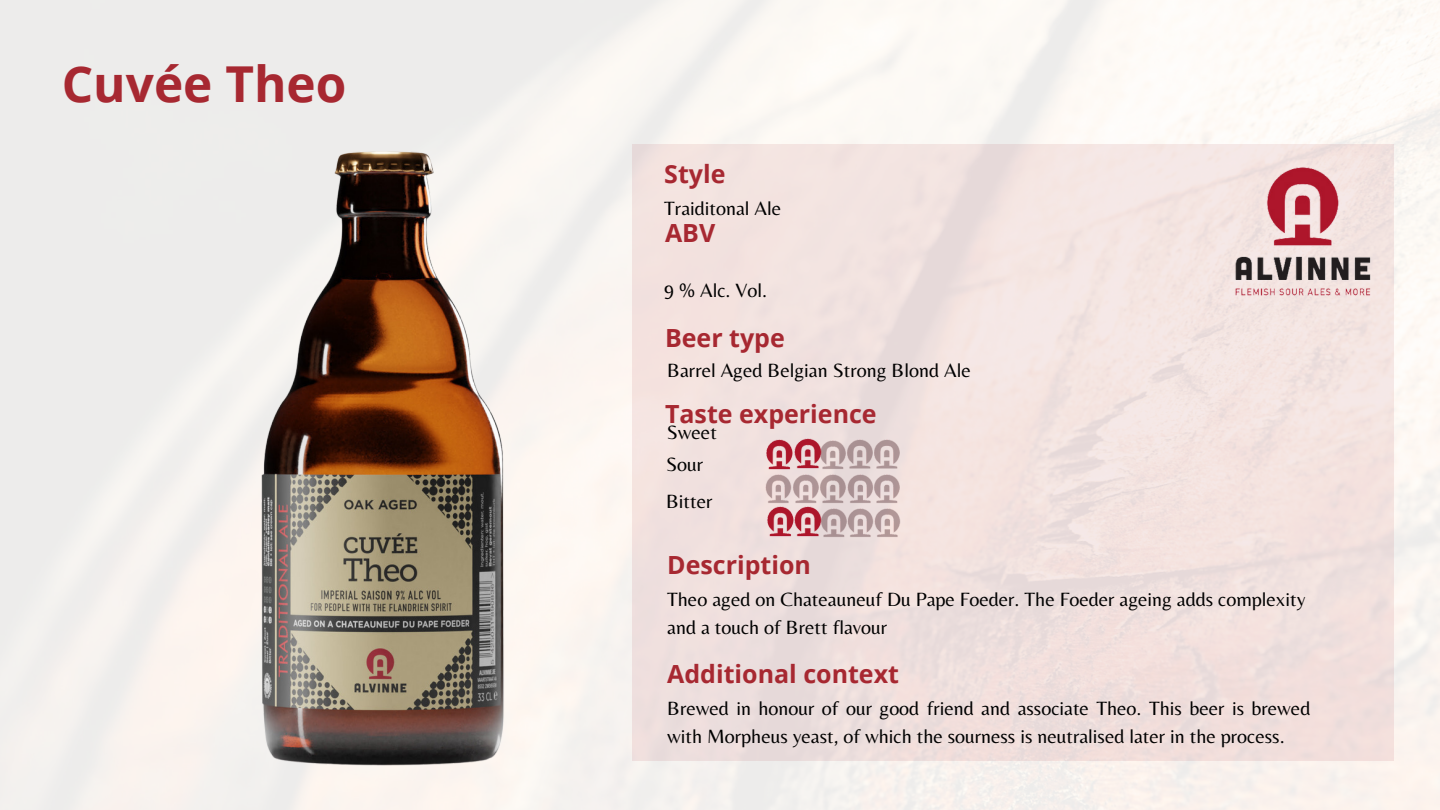
<style>
.page{position:relative;width:1440px;height:810px;background:#fff}
.page>*{position:absolute;margin:0;border:0;box-sizing:border-box;transform-origin:0 0}
.t1{font:700 49.5px "Open Sans";color:#a72831}
.t2{font:700 25px "Open Sans";color:#a72831}
.t3{font:20px/27.8px "Belleza";color:#000}
</style>
<div class="page">
<div style="left:633px;top:144px;width:761px;height:617px;background:#f2e2de"></div>
<img style="left:1223px;top:158px;width:163px;height:149px">
<img style="left:120px;top:49px;width:527px;height:761px">
<img style="left:822px;top:439px;width:78px;height:30px">
<img style="left:766px;top:474px;width:134px;height:30px">
<img style="left:767px;top:506px;width:133px;height:31px">
<img style="left:766px;top:438px;width:56px;height:32px">
<p class="t1" style="left:62px;top:50px;width:286px">Cuvée Theo</p>
<p class="t2" style="left:664px;top:157px;width:63px">Style</p>
<p class="t3" style="left:664px;top:194px;width:118px">Traiditonal Ale</p>
<p class="t2" style="left:665px;top:216px;width:52px">ABV</p>
<p class="t3" style="left:664px;top:277px;width:104px">9 % Alc. Vol.</p>
<p class="t2" style="left:665px;top:320px;width:121px">Beer type</p>
<p class="t3" style="left:667px;top:356px;width:305px">Barrel Aged Belgian Strong Blond Ale</p>
<p class="t2" style="left:665px;top:397px;width:213px">Taste experience</p>
<p class="t3" style="left:667px;top:418px;width:52px">Sweet</p>
<p class="t3" style="left:666px;top:450px;width:39px">Sour</p>
<p class="t3" style="left:666px;top:487px;width:48px">Bitter</p>
<p class="t2" style="left:667px;top:548px;width:145px">Description</p>
<p class="t3" style="left:667px;top:585px;width:640px">Theo aged on Chateauneuf Du Pape Foeder. The Foeder ageing adds complexity and a touch of Brett flavour</p>
<p class="t2" style="left:667px;top:656px;width:233px">Additional context</p>
<p class="t3" style="left:667px;top:694px;width:645px">Brewed in honour of our good friend and associate Theo. This beer is brewed with Morpheus yeast, of which the sourness is neutralised later in the process.</p>
</div>
